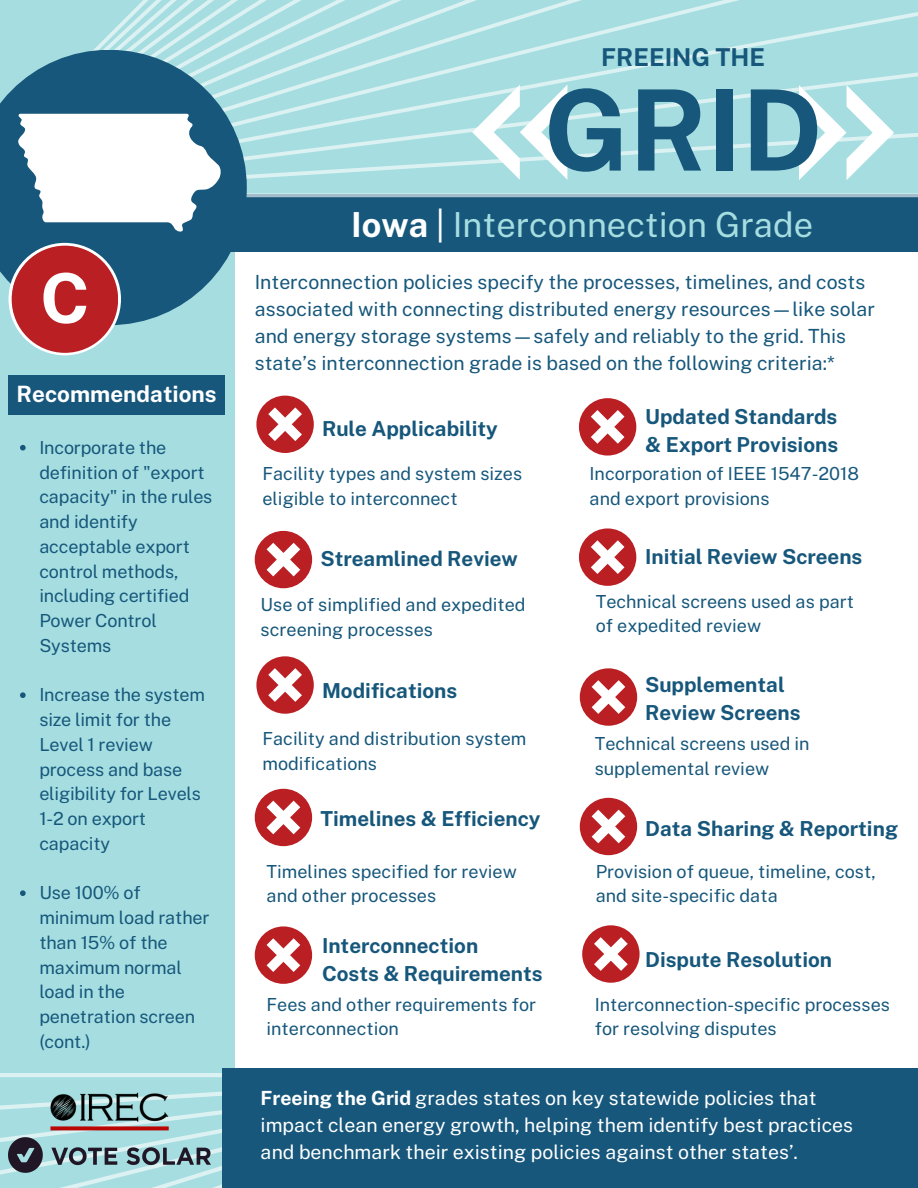
<style>
.page{position:relative;width:918px;height:1188px;background:#fff}
.page>*{position:absolute;margin:0;border:0;box-sizing:border-box;transform-origin:0 0}
.t1{font:700 112.2px "Public Sans";color:#16577b}
.t2{font:700 68.85px "Public Sans";color:#fff}
.t3{font:34.5px "Public Sans";color:#a5dde0}
.t4{font:700 24.6px "Public Sans";color:#16577b}
.t5{font:700 22.5px "Public Sans";color:#fff}
.t6{font:700 20.7px/28.2px "Public Sans";color:#16577b}
.t7{font:19.5px/27px "Public Sans";color:#16577b}
.t8{font:19.5px/27px "Public Sans";color:#fff}
.t9{font:18px/24.8px "Public Sans";color:#16577b}
.s1{font-weight:700;color:#fff}
.s2{color:#fff}
.s3{font-weight:700}
</style>
<div class="page">
<div style="left:0;top:224px;width:235px;height:964px;background:#a5dde0"></div>
<div style="left:209px;top:195px;width:709px;height:57px;background:#16577b"></div>
<svg style="left:0;top:0;width:918px;height:197px;background:#abdee1"></svg>
<svg style="left:0;top:50px;width:247px;height:275px;fill:#16577b"></svg>
<svg style="left:0;top:1073px;width:222px;height:115px"></svg>
<div style="left:222px;top:1069px;width:696px;height:119px;background:#16577b"></div>
<img style="left:48px;top:1092px;width:123px;height:40px">
<img style="left:2px;top:1134px;width:214px;height:43px">
<svg style="left:799px;top:85px;width:95px;height:95px"></svg>
<svg style="left:472px;top:85px;width:95px;height:95px"></svg>
<div style="left:255px;top:531px;width:57px;height:57px;background:#ba1f23;border-radius:50%"></div>
<svg style="left:267px;top:543px;width:33px;height:33px"></svg>
<div style="left:580px;top:668px;width:57px;height:58px;background:#ba1f23;border-radius:50%"></div>
<svg style="left:592px;top:680px;width:33px;height:34px"></svg>
<div style="left:256px;top:656px;width:58px;height:58px;background:#ba1f23;border-radius:50%"></div>
<svg style="left:268px;top:668px;width:34px;height:34px"></svg>
<div style="left:579px;top:528px;width:57px;height:58px;background:#ba1f23;border-radius:50%"></div>
<svg style="left:591px;top:540px;width:33px;height:34px"></svg>
<div style="left:579px;top:398px;width:57px;height:58px;background:#ba1f23;border-radius:50%"></div>
<svg style="left:591px;top:410px;width:33px;height:34px"></svg>
<div style="left:9px;top:375px;width:216px;height:39px;background:#16577b"></div>
<svg style="left:9px;top:243px;width:112px;height:112px"></svg>
<div style="left:12px;top:246px;width:106px;height:107px;background:#ba1f23;border-radius:50%"></div>
<div style="left:255px;top:926px;width:57px;height:58px;background:#ba1f23;border-radius:50%"></div>
<svg style="left:267px;top:938px;width:33px;height:34px"></svg>
<div style="left:255px;top:789px;width:57px;height:57px;background:#ba1f23;border-radius:50%"></div>
<svg style="left:267px;top:801px;width:33px;height:33px"></svg>
<div style="left:580px;top:798px;width:57px;height:57px;background:#ba1f23;border-radius:50%"></div>
<svg style="left:592px;top:810px;width:33px;height:33px"></svg>
<svg style="left:18px;top:114px;width:203px;height:119px"></svg>
<svg style="left:20px;top:445px;width:6px;height:6px"></svg>
<svg style="left:20px;top:692px;width:6px;height:6px"></svg>
<svg style="left:20px;top:890px;width:6px;height:6px"></svg>
<div style="left:582px;top:925px;width:58px;height:58px;background:#ba1f23;border-radius:50%"></div>
<svg style="left:594px;top:937px;width:34px;height:34px"></svg>
<div style="left:256px;top:396px;width:58px;height:57px;background:#ba1f23;border-radius:50%"></div>
<svg style="left:268px;top:407px;width:34px;height:34px"></svg>
<p class="t2" style="left:40px;top:258px;width:51px">C</p>
<p class="t5" style="left:17px;top:381px;width:202px">Recommendations</p>
<p class="t9" style="left:39px;top:435px;width:175px">Incorporate the definition of "export capacity" in the rules and identify acceptable export control methods, including certified<br>Power Control<br>Systems</p>
<p class="t9" style="left:39px;top:682px;width:167px">Increase the system size limit for the<br>Level 1 review process and base eligibility for Levels<br>1-2 on export capacity</p>
<p class="t9" style="left:39px;top:880px;width:172px">Use 100% of minimum load rather than 15% of the maximum normal load in the penetration screen (cont.)</p>
<p class="t4" style="left:601px;top:43px;width:166px">FREEING THE</p>
<p class="t1" style="left:544px;top:64px;width:280px">GRID</p>
<p class="t3" style="left:351px;top:204px;width:463px"><span class="s1">Iowa</span> <span class="s2">|</span> Interconnection Grade</p>
<p class="t7" style="left:255px;top:269px;width:622px">Interconnection policies specify the processes, timelines, and costs associated with connecting distributed energy resources—like solar and energy storage systems—safely and reliably to the grid. This state’s interconnection grade is based on the following criteria:*</p>
<p class="t6" style="left:322px;top:414px;width:177px">Rule Applicability</p>
<p class="t9" style="left:262px;top:461px;width:261px">Facility types and system sizes eligible to interconnect</p>
<p class="t6" style="left:320px;top:544px;width:199px">Streamlined Review</p>
<p class="t9" style="left:261px;top:592px;width:266px">Use of simplified and expedited screening processes</p>
<p class="t6" style="left:322px;top:677px;width:137px">Modifications</p>
<p class="t9" style="left:262px;top:726px;width:265px">Facility and distribution system modifications</p>
<p class="t6" style="left:320px;top:805px;width:222px">Timelines &amp; Efficiency</p>
<p class="t9" style="left:267px;top:859px;width:252px">Timelines specified for review and other processes</p>
<p class="t6" style="left:322px;top:932px;width:158px">Interconnection</p>
<p class="t6" style="left:322px;top:960px;width:222px">Costs &amp; Requirements</p>
<p class="t9" style="left:267px;top:992px;width:271px">Fees and other requirements for interconnection</p>
<p class="t6" style="left:645px;top:402px;width:195px">Updated Standards &amp; Export Provisions</p>
<p class="t9" style="left:590px;top:461px;width:271px">Incorporation of IEEE 1547-2018 and export provisions</p>
<p class="t6" style="left:645px;top:543px;width:219px">Initial Review Screens</p>
<p class="t9" style="left:596px;top:589px;width:260px">Technical screens used as part of expedited review</p>
<p class="t6" style="left:645px;top:670px;width:157px">Supplemental<br>Review Screens</p>
<p class="t9" style="left:595px;top:731px;width:216px">Technical screens used in supplemental review</p>
<p class="t6" style="left:645px;top:814px;width:254px">Data Sharing &amp; Reporting</p>
<p class="t9" style="left:596px;top:859px;width:281px">Provision of queue, timeline, cost, and site-specific data</p>
<p class="t6" style="left:645px;top:946px;width:188px">Dispute Resolution</p>
<p class="t9" style="left:595px;top:992px;width:297px">Interconnection-specific processes for resolving disputes</p>
<p class="t8" style="left:261px;top:1085px;width:594px"><span class="s3">Freeing the Grid</span> grades states on key statewide policies that impact clean energy growth, helping them identify best practices and benchmark their existing policies against other states’.</p>
</div>
